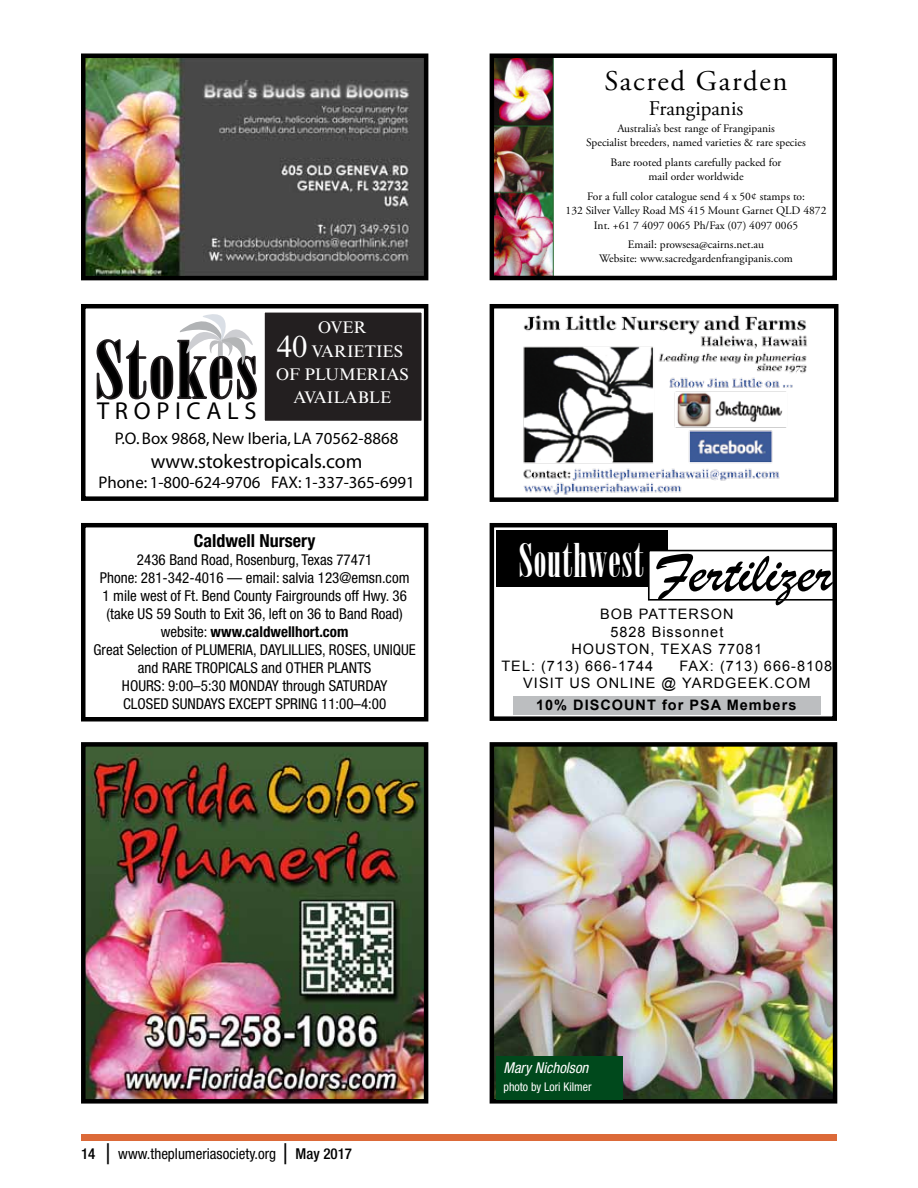
<style>
.page{position:relative;width:918px;height:1188px;background:#fff}
.page>*{position:absolute;margin:0;border:0;box-sizing:border-box;transform-origin:0 0}
.t1{font:59.25px "Brush Script";color:#000}
.t2{font:30.75px "Times New Roman MT Std";color:#fff}
.t3{font:28.5px "Adobe Garamond Pro";letter-spacing:.06em;color:#000}
.t4{font:24.6px "Myriad";letter-spacing:.23em;color:#000}
.t5{font:20.85px "Adobe Garamond Pro";color:#000}
.t6{font:19.95px "Myriad";color:#000}
.t7{font:700 condensed 18px "Helvetica Neue LT Std";color:#000}
.t8{font:16.95px "Myriad";color:#000}
.t9{font:16.95px "Times New Roman MT Std";color:#fff}
.t10{font:condensed 15px/18px "Helvetica Neue LT Std";color:#000;text-align:center}
.t11{font:italic condensed 15px "Helvetica Neue LT Std";color:#fff}
.t12{font:14.4px/17.2px "Arial";letter-spacing:.07em;color:#000}
.t13{font:700 14.4px "Arial";letter-spacing:.07em;color:#000}
.t14{font:condensed 12px "Helvetica Neue LT Std";color:#fff}
.t15{font:11.4px/14.5px "Adobe Garamond Pro";color:#000;text-align:center}
.s1{font-weight:700}
.s2{font-weight:500}
.s3{font-family:"Brush Script Std";font-stretch:normal;font-size:21px}
</style>
<div class="page">
<div style="left:81px;top:1134px;width:756px;height:7px;background:#dc6a39"></div>
<div style="left:81px;top:523px;width:347px;height:199px;border:4px solid #000"></div>
<div style="left:264px;top:312px;width:158px;height:110px;background:#231f20"></div>
<div style="left:263px;top:311px;width:160px;height:111px;border:2px solid #fff"></div>
<svg style="left:96px;top:314px;width:161px;height:86px"></svg>
<div style="left:81px;top:304px;width:347px;height:197px;border:4px solid #000"></div>
<div style="left:496px;top:531px;width:172px;height:56px;background:#000"></div>
<svg style="left:648px;top:550px;width:184px;height:51px"></svg>
<div style="left:513px;top:696px;width:308px;height:19px;background:#bcbec0"></div>
<div style="left:490px;top:523px;width:347px;height:198px;border:4px solid #000"></div>
<img style="left:495px;top:59px;width:59px;height:216px">
<div style="left:490px;top:54px;width:347px;height:226px;border:4px solid #000"></div>
<img style="left:86px;top:58px;width:337px;height:217px">
<div style="left:81px;top:53px;width:347px;height:227px;border:4px solid #000"></div>
<img style="left:86px;top:747px;width:337px;height:352px">
<div style="left:81px;top:742px;width:347px;height:362px;border:4px solid #000"></div>
<img style="left:523px;top:314px;width:285px;height:181px">
<div style="left:490px;top:304px;width:348px;height:198px;border:4px solid #000"></div>
<img style="left:495px;top:747px;width:337px;height:352px">
<div style="left:490px;top:742px;width:347px;height:362px;border:4px solid #000"></div>
<div style="left:497px;top:1056px;width:126px;height:44px;background:#00491c"></div>
<h3 class="t4" style="left:97px;top:399px;width:161px">TROPICALS</h3>
<p class="t9" style="left:318px;top:318px;width:50px">OVER</p>
<p class="t9" style="left:311px;top:341px;width:93px">VARIETIES</p>
<p class="t9" style="left:276px;top:364px;width:134px">OF PLUMERIAS</p>
<p class="t9" style="left:294px;top:388px;width:99px">AVAILABLE</p>
<h2 class="t2" style="left:277px;top:329px;width:32px">40</h2>
<p class="t8" style="left:115px;top:430px;width:285px">P.O. Box 9868, New Iberia, LA 70562-8868</p>
<h3 class="t6" style="left:151px;top:452px;width:213px">www.stokestropicals.com</h3>
<p class="t8" style="left:98px;top:474px;width:318px">Phone: 1-800-624-9706 FAX: 1-337-365-6991</p>
<p class="t7" style="left:194px;top:530px;width:123px">Caldwell Nursery</p>
<p class="t10" style="left:94px;top:551px;width:324px">2436 Band Road, Rosenburg, Texas 77471<br>Phone: 281-342-4016 — email: salvia 123@emsn.com<br>1 mile west of Ft. Bend County Fairgrounds off Hwy. 36 (take US 59 South to Exit 36, left on 36 to Band Road) website: <span class="s1">www.caldwellhort.com<br></span>Great Selection of PLUMERIA, DAYLILLIES, ROSES, UNIQUE and RARE TROPICALS and OTHER PLANTS<br>HOURS: 9:00–5:30 MONDAY through SATURDAY<br>CLOSED SUNDAYS EXCEPT SPRING 11:00–4:00</p>
<h3 class="t3" style="left:604px;top:64px;width:185px">Sacred Garden</h3>
<h3 class="t5" style="left:649px;top:96px;width:96px">Frangipanis</h3>
<p class="t15" style="left:586px;top:121px;width:221px">Australia’s best range of Frangipanis<br>Specialist breeders, named varieties &amp; rare species</p>
<p class="t15" style="left:611px;top:155px;width:172px">Bare rooted plants carefully packed for mail order worldwide</p>
<p class="t15" style="left:566px;top:189px;width:262px">For a full color catalogue send 4 x 50¢ stamps to:<br>132 Silver Valley Road MS 415 Mount Garnet QLD 4872<br>Int. +61 7 4097 0065 Ph/Fax (07) 4097 0065</p>
<p class="t15" style="left:599px;top:238px;width:195px;line-height:13.6px">Email: prowsesa@cairns.net.au<br>Website: www.sacredgardenfrangipanis.com</p>
<h1 class="t1" style="left:519px;top:536px;width:315px"><sup>Southwest</sup> Fertilizer</h1>
<p class="t12" style="left:600px;top:606px;width:135px">BOB PATTERSON</p>
<p class="t12" style="left:610px;top:623px;width:115px">5828 Bissonnet</p>
<p class="t12" style="left:571px;top:640px;width:192px">HOUSTON, TEXAS 77081</p>
<p class="t12" style="left:501px;top:658px;width:153px">TEL: (713) 666-1744</p>
<p class="t12" style="left:523px;top:658px;width:310px;text-indent:156px">FAX: (713) 666-8108<br>VISIT US ONLINE @ YARDGEEK.COM</p>
<p class="t13" style="left:536px;top:695px;width:262px">10% DISCOUNT for PSA Members</p>
<p class="t10" style="left:81px;top:1145px;width:273px"><span class="s2">14</span> <span class="s3">|</span> www.theplumeriasociety.org <span class="s3">|</span> <span class="s2">May 2017</span></p>
<p class="t11" style="left:504px;top:1059px;width:86px">Mary Nicholson</p>
<p class="t14" style="left:504px;top:1080px;width:90px">photo by Lori Kilmer</p>
</div>
